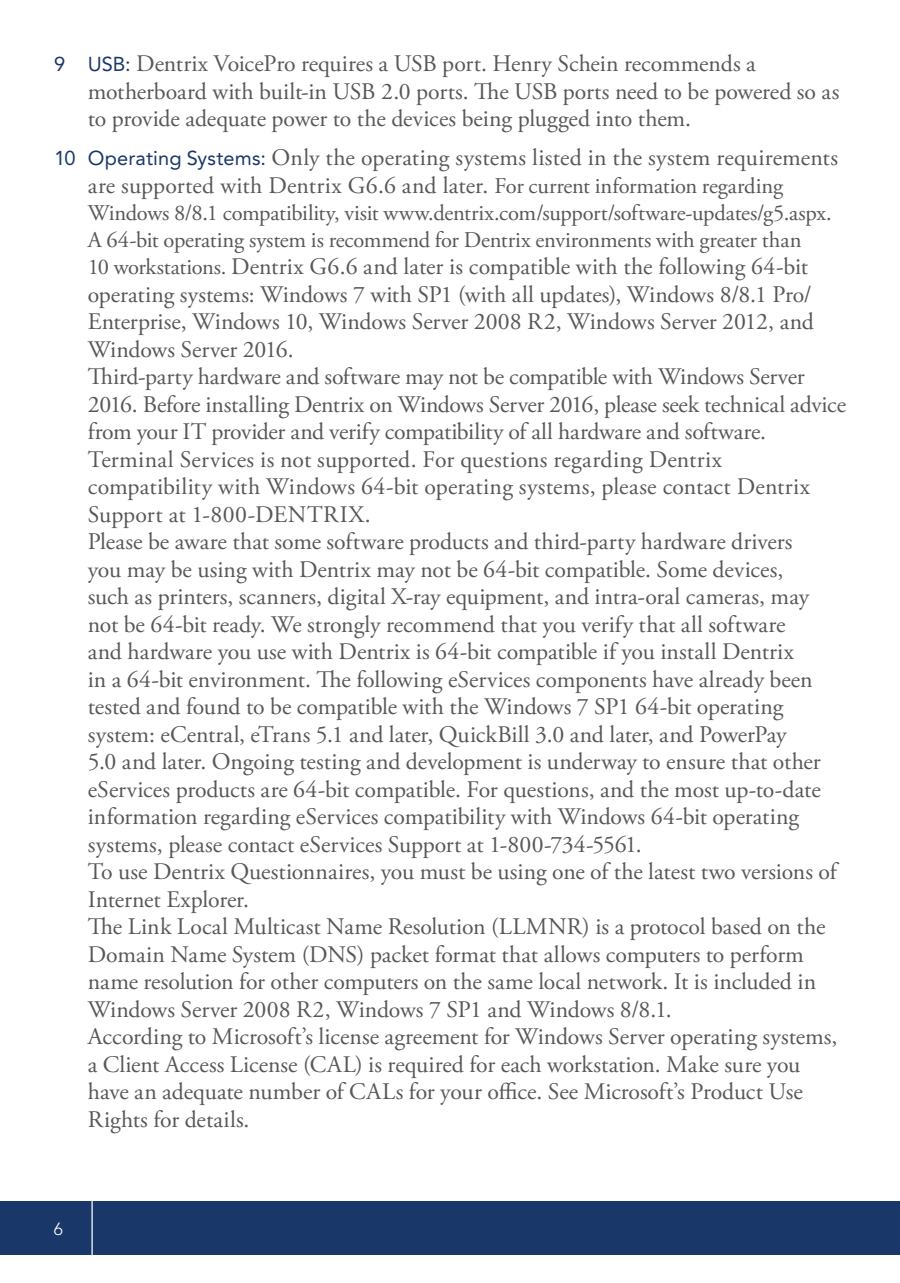
<style>
.page{position:relative;width:900px;height:1283px;background:#fff}
.page>*{position:absolute;margin:0;border:0;box-sizing:border-box;transform-origin:0 0}
.t1{font:23.75px/27.5px "Adobe Garamond Pro";color:#57585a}
.t2{font:22.5px/27px "Adobe Garamond Pro";letter-spacing:-.01em;color:#57585a}
.t3{font:300 17.5px "Avenir LT Std";color:#fff}
.s1{font-family:"Avenir LT Std";font-size:20px;color:#193768}
.s2{font-size:22.5px}
</style>
<div class="page">
<div style="left:0;top:1201px;width:900px;height:53px;background:#193768"></div>
<hr style="left:91px;top:1201px;width:2px;height:55px;background:#fff">
<p class="t1" style="left:88px;top:51px;width:753px;text-indent:-34px"><span class="s1">9 USB:</span> Dentrix VoicePro requires a USB port. Henry Schein recommends a motherboard with built-in USB 2.0 ports. The USB ports need to be powered so as to provide adequate power to the devices being plugged into them.</p>
<p class="t1" style="left:88px;top:145px;width:752px;text-indent:-34px"><span class="s1">10 Operating Systems:</span> Only the operating systems listed in the system requirements are supported with Dentrix G6.6 and later. <span class="s2">For current information regarding</span></p>
<p class="t2" style="left:88px;top:200px;width:746px">Windows 8/8.1 compatibility, visit www.dentrix.com/support/software-updates/g5.aspx.<br>A 64-bit operating system is recommend for Dentrix environments with greater than</p>
<p class="t1" style="left:88px;top:254px;width:760px"><span class="s2">10 workstations.</span> Dentrix G6.6 and later is compatible with the following 64-bit operating systems: Windows 7 with SP1 (with all updates), Windows 8/8.1 Pro/ Enterprise, Windows 10, Windows Server 2008 R2, Windows Server 2012, and Windows Server 2016.<br>Third-party hardware and software may not be compatible with Windows Server 2016. Before installing Dentrix on Windows Server 2016, please seek technical advice from your IT provider and verify compatibility of all hardware and software.<br>Terminal Services is not supported. For questions regarding Dentrix compatibility with Windows 64-bit operating systems, please contact Dentrix Support at 1-800-DENTRIX.<br>Please be aware that some software products and third-party hardware drivers<br>you may be using with Dentrix may not be 64-bit compatible. Some devices,<br>such as printers, scanners, digital X-ray equipment, and intra-oral cameras, may<br>not be 64-bit ready. We strongly recommend that you verify that all software<br>and hardware you use with Dentrix is 64-bit compatible if you install Dentrix<br>in a 64-bit environment. The following eServices components have already been tested and found to be compatible with the Windows 7 SP1 64-bit operating system: eCentral, eTrans 5.1 and later, QuickBill 3.0 and later, and PowerPay<br>5.0 and later. Ongoing testing and development is underway to ensure that other eServices products are 64-bit compatible. For questions, and the most up-to-date information regarding eServices compatibility with Windows 64-bit operating systems, please contact eServices Support at 1-800-734-5561.<br>To use Dentrix Questionnaires, you must be using one of the latest two versions of Internet Explorer.<br>The Link Local Multicast Name Resolution (LLMNR) is a protocol based on the Domain Name System (DNS) packet format that allows computers to perform name resolution for other computers on the same local network. It is included in Windows Server 2008 R2, Windows 7 SP1 and Windows 8/8.1.<br>According to Microsoft’s license agreement for Windows Server operating systems, a Client Access License (CAL) is required for each workstation. Make sure you have an adequate number of CALs for your office. See Microsoft’s Product Use Rights for details.</p>
<p class="t3" style="left:54px;top:1218px;width:11px">6</p>
</div>
